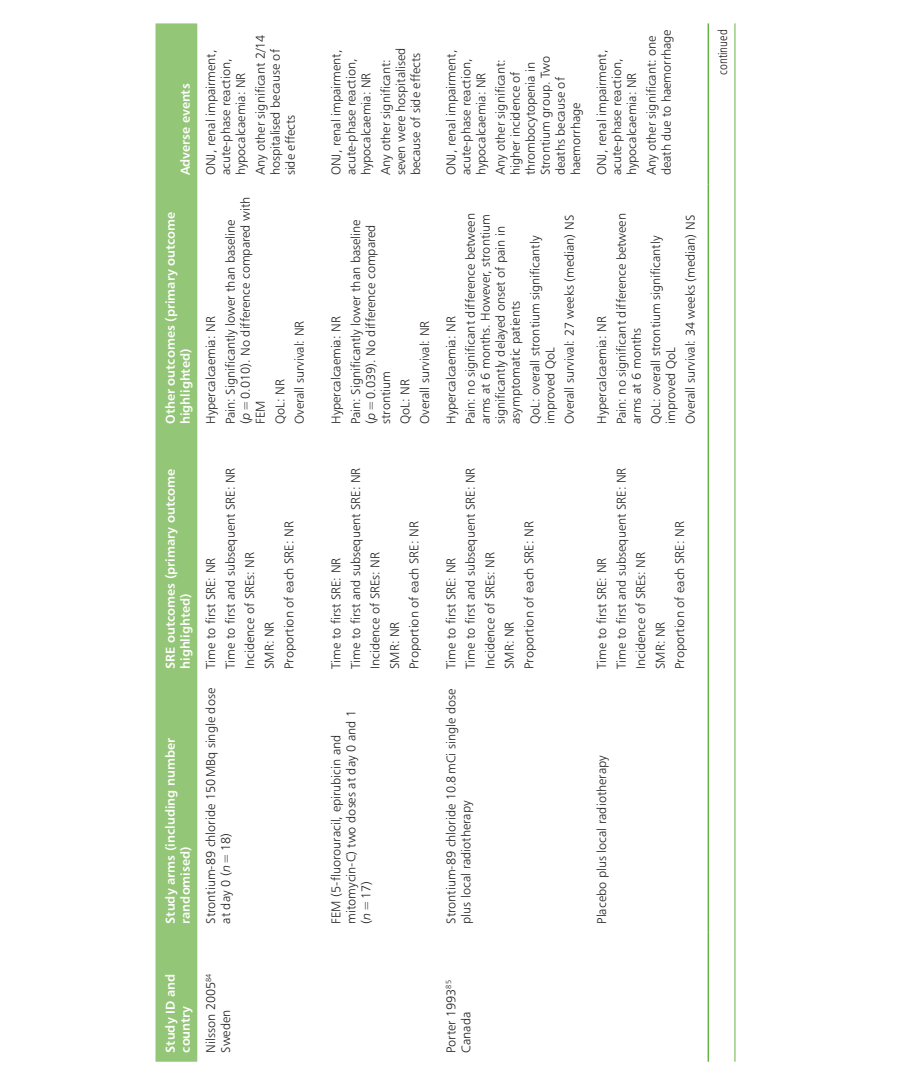
<style>
.page{position:relative;width:919px;height:1079px;background:#fff}
.page>*{position:absolute;margin:0;border:0;box-sizing:border-box;transform-origin:0 0}
._7_2_Table_text__Tab{font:12.75px/15px "Humanist 777 BT Light B";color:#231f20}
._7_10_Table_head__Ta{font:12.75px/15px "Humanist 777 BT Bold B";color:#fff}
._7_3_Table_text_cont{font:12.75px "Humanist 777 BT Light Condensed B";color:#231f20}
.s1{font-family:"Humanist 777 BT Light Italic B"}
</style>
<div class="page">
<div style="left:155px;top:23px;width:42px;height:1038px;background:#93c676"></div>
<hr style="left:707px;top:932px;width:2px;height:129px;background:#63b445">
<hr style="left:707px;top:678px;width:2px;height:254px;background:#63b445">
<hr style="left:707px;top:433px;width:2px;height:245px;background:#63b445">
<hr style="left:707px;top:184px;width:2px;height:249px;background:#63b445">
<hr style="left:707px;top:23px;width:2px;height:161px;background:#63b445">
<hr style="left:734px;top:23px;width:1px;height:1038px;background:#63b445">
<p class="_7_10_Table_head__Ta" style="left:177px;top:175px;width:93px;rotate:-90deg">Adverse events</p>
<p class="_7_10_Table_head__Ta" style="left:162px;top:424px;width:214px;rotate:-90deg">Other outcomes (primary outcome highlighted)</p>
<p class="_7_2_Table_text__Tab" style="left:253px;top:175px;width:142px;rotate:-90deg">Any other significant 2/14 hospitalised because of side effects</p>
<p class="_7_2_Table_text__Tab" style="left:203px;top:175px;width:127px;rotate:-90deg">ONJ, renal impairment, acute-phase reaction, hypocalcaemia: NR</p>
<p class="_7_2_Table_text__Tab" style="left:223px;top:424px;width:229px;rotate:-90deg">Pain: Significantly lower than baseline (<span class="s1">p</span>=0.010). No difference compared with<br>FEM</p>
<p class="_7_2_Table_text__Tab" style="left:203px;top:424px;width:109px;rotate:-90deg">Hypercalcaemia: NR</p>
<p class="_7_2_Table_text__Tab" style="left:272px;top:424px;width:46px;rotate:-90deg">QoL: NR</p>
<p class="_7_2_Table_text__Tab" style="left:292px;top:424px;width:105px;rotate:-90deg">Overall survival: NR</p>
<p class="_7_10_Table_head__Ta" style="left:162px;top:669px;width:201px;rotate:-90deg">SRE outcomes (primary outcome highlighted)</p>
<p class="_7_10_Table_head__Ta" style="left:162px;top:923px;width:187px;rotate:-90deg">Study arms (including number randomised)</p>
<p class="_7_2_Table_text__Tab" style="left:203px;top:669px;width:113px;rotate:-90deg">Time to first SRE: NR</p>
<p class="_7_2_Table_text__Tab" style="left:223px;top:669px;width:203px;rotate:-90deg">Time to first and subsequent SRE: NR</p>
<p class="_7_2_Table_text__Tab" style="left:242px;top:669px;width:118px;rotate:-90deg">Incidence of SREs: NR</p>
<p class="_7_2_Table_text__Tab" style="left:203px;top:923px;width:237px;rotate:-90deg">Strontium-89 chloride 150MBq single dose at day 0 (<span class="s1">n</span>=18)</p>
<p class="_7_2_Table_text__Tab" style="left:262px;top:669px;width:49px;rotate:-90deg">SMR: NR</p>
<p class="_7_2_Table_text__Tab" style="left:281px;top:669px;width:149px;rotate:-90deg">Proportion of each SRE: NR</p>
<p class="_7_10_Table_head__Ta" style="left:162px;top:1052px;width:80px;rotate:-90deg">Study ID and country</p>
<p class="_7_2_Table_text__Tab" style="left:203px;top:1052px;width:81px;rotate:-90deg">Nilsson 2005<sup>84<br></sup>Sweden</p>
<p class="_7_2_Table_text__Tab" style="left:328px;top:175px;width:127px;rotate:-90deg">ONJ, renal impairment, acute-phase reaction, hypocalcaemia: NR</p>
<p class="_7_2_Table_text__Tab" style="left:378px;top:175px;width:129px;rotate:-90deg">Any other significant: seven were hospitalised because of side effects</p>
<p class="_7_2_Table_text__Tab" style="left:443px;top:175px;width:127px;rotate:-90deg">ONJ, renal impairment, acute-phase reaction, hypocalcaemia: NR</p>
<p class="_7_2_Table_text__Tab" style="left:493px;top:175px;width:121px;rotate:-90deg">Any other significant: higher incidence of thrombocytopenia in<br>Strontium group. Two deaths because of haemorrhage</p>
<p class="_7_2_Table_text__Tab" style="left:643px;top:175px;width:147px;rotate:-90deg">Any other significant: one death due to haemorrhage</p>
<p class="_7_3_Table_text_cont" style="left:714px;top:75px;width:47px;rotate:-90deg">continued</p>
<p class="_7_2_Table_text__Tab" style="left:594px;top:175px;width:127px;rotate:-90deg">ONJ, renal impairment, acute-phase reaction, hypocalcaemia: NR</p>
<p class="_7_2_Table_text__Tab" style="left:348px;top:424px;width:206px;rotate:-90deg">Pain: Significantly lower than baseline (<span class="s1">p</span>=0.039). No difference compared strontium</p>
<p class="_7_2_Table_text__Tab" style="left:328px;top:424px;width:109px;rotate:-90deg">Hypercalcaemia: NR</p>
<p class="_7_2_Table_text__Tab" style="left:397px;top:424px;width:46px;rotate:-90deg">QoL: NR</p>
<p class="_7_2_Table_text__Tab" style="left:417px;top:424px;width:105px;rotate:-90deg">Overall survival: NR</p>
<p class="_7_2_Table_text__Tab" style="left:463px;top:424px;width:212px;rotate:-90deg">Pain: no significant difference between arms at 6 months. However, strontium significantly delayed onset of pain in asymptomatic patients</p>
<p class="_7_2_Table_text__Tab" style="left:562px;top:424px;width:210px;rotate:-90deg">Overall survival: 27 weeks (median) NS</p>
<p class="_7_2_Table_text__Tab" style="left:527px;top:424px;width:189px;rotate:-90deg">QoL: overall strontium significantly improved QoL</p>
<p class="_7_2_Table_text__Tab" style="left:443px;top:424px;width:109px;rotate:-90deg">Hypercalcaemia: NR</p>
<p class="_7_2_Table_text__Tab" style="left:613px;top:424px;width:212px;rotate:-90deg">Pain: no significant difference between arms at 6 months</p>
<p class="_7_2_Table_text__Tab" style="left:594px;top:424px;width:109px;rotate:-90deg">Hypercalcaemia: NR</p>
<p class="_7_2_Table_text__Tab" style="left:682px;top:424px;width:210px;rotate:-90deg">Overall survival: 34 weeks (median) NS</p>
<p class="_7_2_Table_text__Tab" style="left:648px;top:424px;width:189px;rotate:-90deg">QoL: overall strontium significantly improved QoL</p>
<p class="_7_2_Table_text__Tab" style="left:328px;top:669px;width:113px;rotate:-90deg">Time to first SRE: NR</p>
<p class="_7_2_Table_text__Tab" style="left:348px;top:669px;width:203px;rotate:-90deg">Time to first and subsequent SRE: NR</p>
<p class="_7_2_Table_text__Tab" style="left:367px;top:669px;width:118px;rotate:-90deg">Incidence of SREs: NR</p>
<p class="_7_2_Table_text__Tab" style="left:387px;top:669px;width:49px;rotate:-90deg">SMR: NR</p>
<p class="_7_2_Table_text__Tab" style="left:406px;top:669px;width:149px;rotate:-90deg">Proportion of each SRE: NR</p>
<p class="_7_2_Table_text__Tab" style="left:328px;top:923px;width:215px;rotate:-90deg">FEM (5-fluorouracil, epirubicin and mitomycin-C) two doses at day 0 and 1 (<span class="s1">n</span>=17)</p>
<p class="_7_2_Table_text__Tab" style="left:443px;top:669px;width:113px;rotate:-90deg">Time to first SRE: NR</p>
<p class="_7_2_Table_text__Tab" style="left:463px;top:669px;width:203px;rotate:-90deg">Time to first and subsequent SRE: NR</p>
<p class="_7_2_Table_text__Tab" style="left:482px;top:669px;width:118px;rotate:-90deg">Incidence of SREs: NR</p>
<p class="_7_2_Table_text__Tab" style="left:443px;top:923px;width:236px;rotate:-90deg">Strontium-89 chloride 10.8mCi single dose plus local radiotherapy</p>
<p class="_7_2_Table_text__Tab" style="left:502px;top:669px;width:49px;rotate:-90deg">SMR: NR</p>
<p class="_7_2_Table_text__Tab" style="left:521px;top:669px;width:149px;rotate:-90deg">Proportion of each SRE: NR</p>
<p class="_7_2_Table_text__Tab" style="left:594px;top:669px;width:113px;rotate:-90deg">Time to first SRE: NR</p>
<p class="_7_2_Table_text__Tab" style="left:613px;top:669px;width:203px;rotate:-90deg">Time to first and subsequent SRE: NR</p>
<p class="_7_2_Table_text__Tab" style="left:633px;top:669px;width:118px;rotate:-90deg">Incidence of SREs: NR</p>
<p class="_7_2_Table_text__Tab" style="left:652px;top:669px;width:49px;rotate:-90deg">SMR: NR</p>
<p class="_7_2_Table_text__Tab" style="left:672px;top:669px;width:149px;rotate:-90deg">Proportion of each SRE: NR</p>
<p class="_7_2_Table_text__Tab" style="left:594px;top:923px;width:170px;rotate:-90deg">Placebo plus local radiotherapy</p>
<p class="_7_2_Table_text__Tab" style="left:443px;top:1052px;width:74px;rotate:-90deg">Porter 1993<sup>85<br></sup>Canada</p>
</div>
